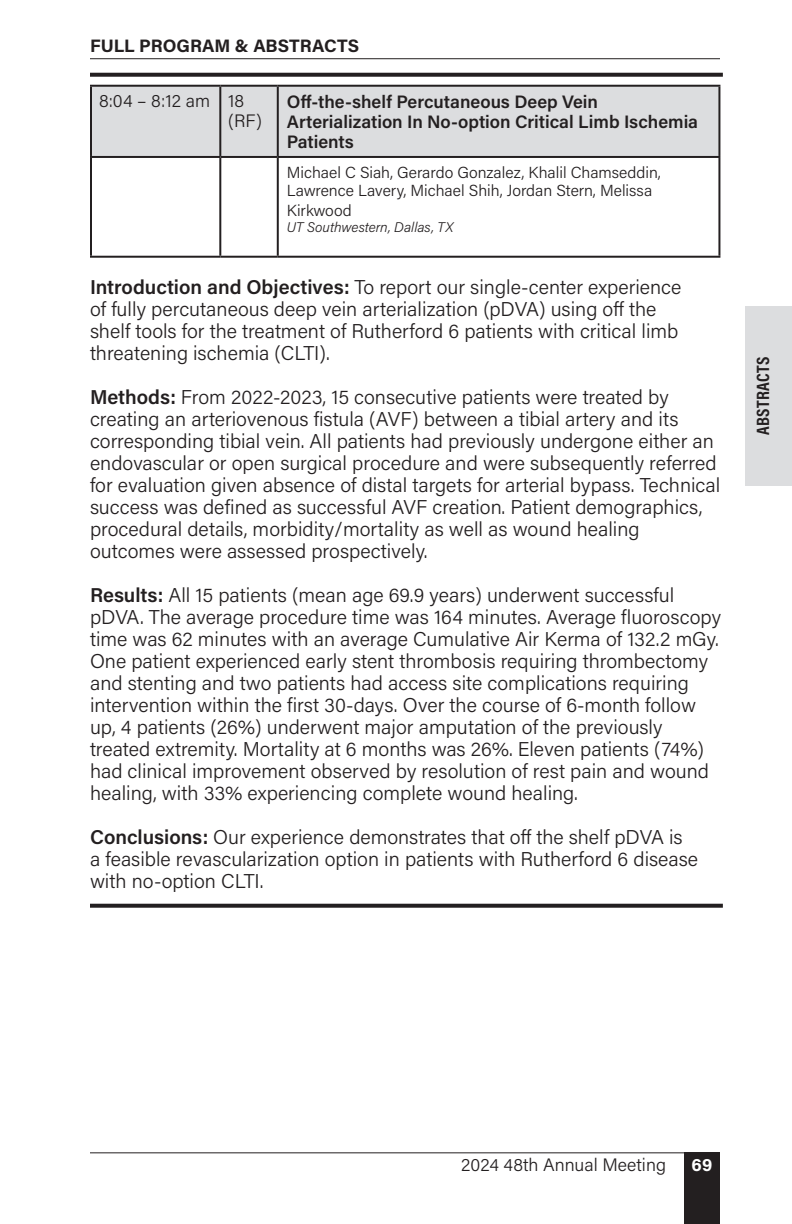
<style>
.page{position:relative;width:792px;height:1224px;background:#fff}
.page>*{position:absolute;margin:0;border:0;box-sizing:border-box;transform-origin:0 0}
.Paragraph_Style_1{font:300 20px/22px "Acumin Pro";color:#231f20}
.Paragraph_Style_1-2{font:600 18px/20px "Acumin Pro";color:#231f20}
.Paragraph_Style_1-3{font:300 18px/20px "Acumin Pro";color:#231f20}
.t1{font:700 18px "Acumin Pro";color:#231f20}
.t2{font:700 18px "Acumin Pro Cond";letter-spacing:.02em;color:#231f20}
.t3{font:700 18px "Acumin Pro";color:#fff}
.Paragraph_Style_1-4{font:300 16px/18px "Acumin Pro";color:#231f20}
.Paragraph_Style_1-5{font:italic 300 14px "Acumin Pro";color:#231f20}
.s1{font-weight:600}
</style>
<div class="page">
<div style="left:684px;top:1152px;width:36px;height:72px;background:#231f20"></div>
<hr style="left:90px;top:1152px;width:630px;height:1px;background:#231f20">
<hr style="left:90px;top:58px;width:630px;height:1px;background:#231f20">
<div style="left:746px;top:306px;width:46px;height:180px;background:#dcdddf"></div>
<svg style="left:90px;top:73px;width:633px;height:4px;background:#322e2f"></svg>
<svg style="left:90px;top:904px;width:633px;height:4px;background:#322e2f"></svg>
<div style="left:92px;top:87px;width:626px;height:69px;background:#dcdddf"></div>
<hr style="left:90px;top:85px;width:130px;height:2px;background:#231f20">
<hr style="left:90px;top:87px;width:2px;height:69px;background:#231f20">
<hr style="left:220px;top:85px;width:58px;height:2px;background:#231f20">
<hr style="left:219px;top:87px;width:2px;height:69px;background:#231f20">
<hr style="left:278px;top:85px;width:442px;height:2px;background:#231f20">
<hr style="left:277px;top:87px;width:2px;height:69px;background:#231f20">
<hr style="left:718px;top:87px;width:2px;height:69px;background:#231f20">
<hr style="left:90px;top:156px;width:130px;height:2px;background:#231f20">
<hr style="left:90px;top:158px;width:2px;height:98px;background:#231f20">
<hr style="left:220px;top:156px;width:58px;height:2px;background:#231f20">
<hr style="left:219px;top:158px;width:2px;height:98px;background:#231f20">
<hr style="left:278px;top:156px;width:442px;height:2px;background:#231f20">
<hr style="left:277px;top:158px;width:2px;height:98px;background:#231f20">
<hr style="left:718px;top:158px;width:2px;height:98px;background:#231f20">
<hr style="left:90px;top:256px;width:130px;height:2px;background:#231f20">
<hr style="left:220px;top:256px;width:58px;height:2px;background:#231f20">
<hr style="left:278px;top:256px;width:442px;height:2px;background:#231f20">
<p class="t1" style="left:90px;top:33px;width:271px">FULL PROGRAM &amp; ABSTRACTS</p>
<p class="Paragraph_Style_1-3" style="left:99px;top:90px;width:113px">8:04 – 8:12 am</p>
<p class="Paragraph_Style_1-3" style="left:228px;top:90px;width:35px">18 (RF)</p>
<p class="Paragraph_Style_1-2" style="left:287px;top:91px;width:413px">Off-the-shelf Percutaneous Deep Vein<br>Arterialization In No-option Critical Limb Ischemia<br>Patients</p>
<p class="Paragraph_Style_1-4" style="left:287px;top:163px;width:376px">Michael C Siah, Gerardo Gonzalez, Khalil Chamseddin,<br>Lawrence Lavery, Michael Shih, Jordan Stern, Melissa</p>
<p class="Paragraph_Style_1-4" style="left:287px;top:201px;width:66px">Kirkwood</p>
<p class="Paragraph_Style_1-5" style="left:287px;top:217px;width:168px">UT Southwestern, Dallas, TX</p>
<p class="Paragraph_Style_1" style="left:90px;top:275px;width:593px"><span class="s1">Introduction and Objectives:</span> To report our single-center experience of fully percutaneous deep vein arterialization (pDVA) using off the shelf tools for the treatment of Rutherford 6 patients with critical limb threatening ischemia (CLTI).</p>
<p class="Paragraph_Style_1" style="left:90px;top:385px;width:632px"><span class="s1">Methods:</span> From 2022-2023, 15 consecutive patients were treated by creating an arteriovenous fistula (AVF) between a tibial artery and its corresponding tibial vein. All patients had previously undergone either an endovascular or open surgical procedure and were subsequently referred for evaluation given absence of distal targets for arterial bypass. Technical success was defined as successful AVF creation. Patient demographics, procedural details, morbidity/mortality as well as wound healing outcomes were assessed prospectively.</p>
<p class="Paragraph_Style_1" style="left:90px;top:583px;width:633px"><span class="s1">Results:</span> All 15 patients (mean age 69.9 years) underwent successful pDVA. The average procedure time was 164 minutes. Average fluoroscopy time was 62 minutes with an average Cumulative Air Kerma of 132.2 mGy.<br>One patient experienced early stent thrombosis requiring thrombectomy and stenting and two patients had access site complications requiring intervention within the first 30-days. Over the course of 6-month follow up, 4 patients (26%) underwent major amputation of the previously treated extremity. Mortality at 6 months was 26%. Eleven patients (74%) had clinical improvement observed by resolution of rest pain and wound healing, with 33% experiencing complete wound healing.</p>
<p class="Paragraph_Style_1" style="left:90px;top:825px;width:610px"><span class="s1">Conclusions:</span> Our experience demonstrates that off the shelf pDVA is a feasible revascularization option in patients with Rutherford 6 disease with no-option CLTI.</p>
<p class="t2" style="left:751px;top:435px;width:80px;rotate:-90deg">ABSTRACTS</p>
<p class="Paragraph_Style_1-3" style="left:461px;top:1154px;width:206px">2024 48th Annual Meeting</p>
<p class="t3" style="left:692px;top:1152px;width:22px">69</p>
</div>
